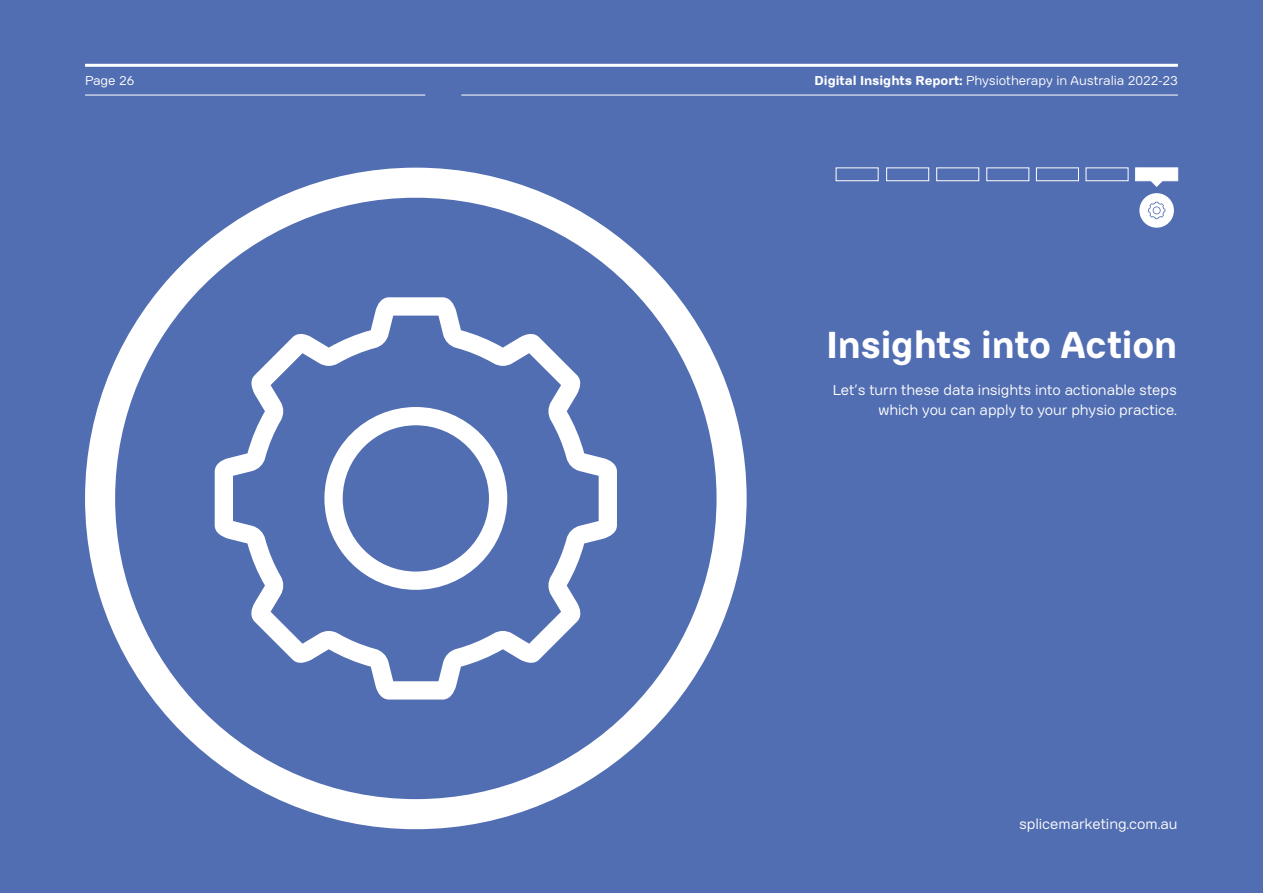
<style>
.page{position:relative;width:1263px;height:893px;background:#526eb2}
.page>*{position:absolute;margin:0;border:0;box-sizing:border-box;transform-origin:0 0}
.t1{font:700 37.5px "Kana Sans";color:#fff;scale:.95 1}
.BC_9_5pt{font:14.25px/20.2px "Kana Sans";color:#fff;text-align:right}
.t2{font:12.75px "Kana Sans";color:#fff}
.s1{font-weight:700}
</style>
<div class="page">
<hr style="left:85px;top:64px;width:1093px;height:3px;background:#fff">
<hr style="left:85px;top:95px;width:340px;height:1px;background:#fff">
<hr style="left:461px;top:95px;width:717px;height:1px;background:#fff">
<div style="left:836px;top:168px;width:42px;height:13px;border:1px solid #fff"></div>
<div style="left:986px;top:168px;width:43px;height:13px;border:1px solid #fff"></div>
<div style="left:1036px;top:168px;width:43px;height:13px;border:1px solid #fff"></div>
<div style="left:886px;top:168px;width:43px;height:13px;border:1px solid #fff"></div>
<div style="left:936px;top:168px;width:43px;height:13px;border:1px solid #fff"></div>
<div style="left:1139px;top:193px;width:35px;height:35px;background:#fff;border-radius:50%"></div>
<svg style="left:1150px;top:181px;width:13px;height:6px"></svg>
<div style="left:1135px;top:168px;width:43px;height:13px;background:#fff;border:1px solid #fff"></div>
<div style="left:1086px;top:168px;width:42px;height:13px;border:1px solid #fff"></div>
<svg style="left:1148px;top:202px;width:17px;height:17px"></svg>
<svg style="left:85px;top:168px;width:662px;height:661px"></svg>
<p class="t2" style="left:85px;top:72px;width:51px">Page 26</p>
<p class="t2" style="left:815px;top:72px;width:365px"><span class="s1">Digital Insights Report:</span> Physiotherapy in Australia 2022-23</p>
<p class="t1" style="left:826px;top:318px;width:371px">Insights into Action</p>
<p class="BC_9_5pt" style="left:833px;top:379px;width:346px">Let’s turn these data insights into actionable steps which you can apply to your physio practice.</p>
<p class="BC_9_5pt" style="left:1019px;top:813px;width:160px">splicemarketing.com.au</p>
</div>
